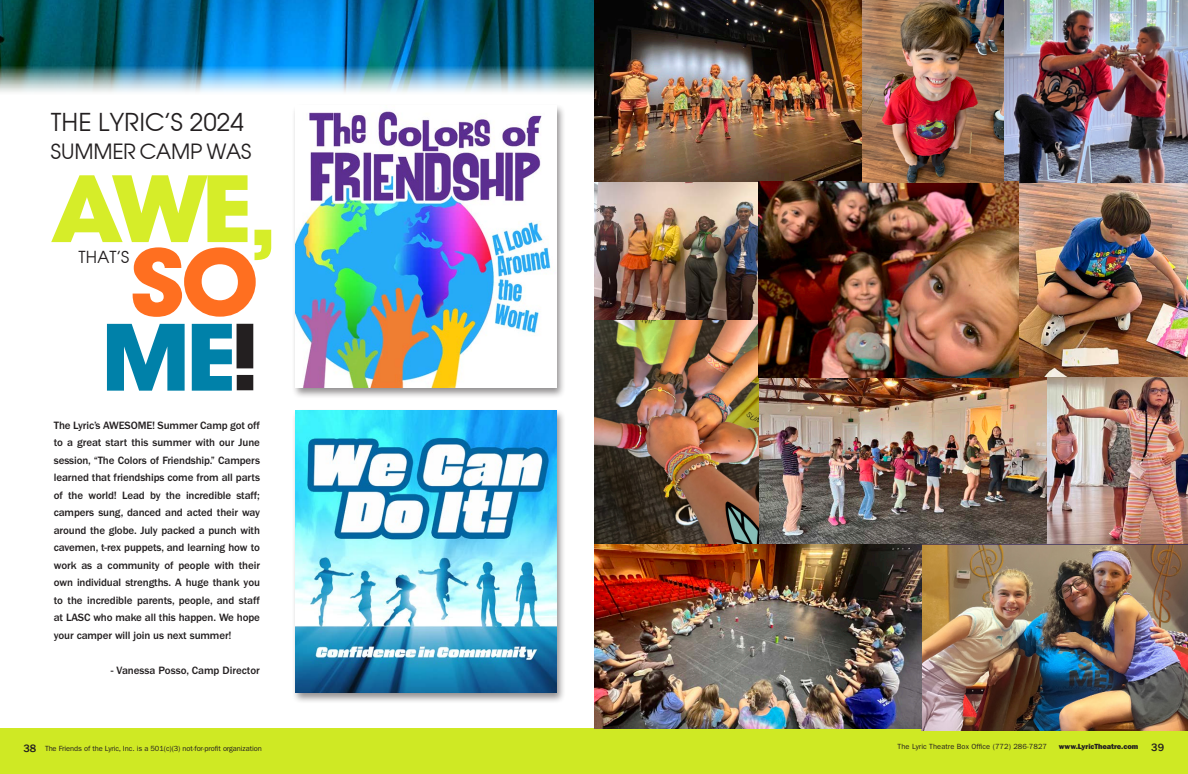
<style>
.page{position:relative;width:1188px;height:774px;background:#fff}
.page>*{position:absolute;margin:0;border:0;box-sizing:border-box;transform-origin:0 0}
.t1{font:700 94px/145.5px "Avant Guard";color:#0081a9;text-align:right;scale:1.1 1}
.t2{font:700 94px "Avant Guard";color:#d6ed29;scale:1.1 1}
.t3{font:700 94px "Avant Guard";color:#ff6f20;scale:1.1 1}
.t4{font:27px "Avant Garde ITCTT Book";color:#231f20}
.t5{font:23px "Avant Garde ITCTT Book";letter-spacing:-.01em;color:#231f20}
.t6{font:18.1px "Avant Garde ITCTT Book";color:#231f20}
.t7{font:500 11px/17.5px "ITC Franklin Gothic Std";letter-spacing:-.01em;color:#231f20;text-align:justify}
.t8{font:500 11px "Franklin Gothic";color:#231f20}
.t9{font:7.5px "ITC Franklin Gothic Std";letter-spacing:-.01em;color:#231f20}
.t10{font:7.5px "ITC Franklin Gothic Std";letter-spacing:.01em;color:#231f20}
.t11{font:7.5px "ITC Franklin Gothic Std Hvy";letter-spacing:-.01em;color:#231f20}
.s1{color:#d6ed29}
.s2{font-size:93.6px;color:#231f20}
</style>
<div class="page">
<img style="left:0;top:0;width:594px;height:92px">
<div style="left:0;top:728px;width:1188px;height:46px;background:#cfe924"></div>
<div style="left:291px;top:104px;width:275px;height:295px;background:#231f20;opacity:.5"></div>
<img style="left:295px;top:106px;width:261px;height:282px">
<img style="left:594px;top:0;width:594px;height:545px">
<img style="left:921px;top:545px;width:267px;height:185px">
<img style="left:594px;top:545px;width:327px;height:183px">
<div style="left:291px;top:408px;width:275px;height:296px;background:#231f20;opacity:.5"></div>
<img style="left:295px;top:410px;width:261px;height:282px">
<p class="t4" style="left:51px;top:107px;width:195px">THE LYRIC’S 2024</p>
<p class="t5" style="left:51px;top:138px;width:202px">SUMMER CAMP WAS</p>
<p class="t2" style="left:56px;top:165px;width:181px">AWE</p>
<p class="t6" style="left:79px;top:247px;width:52px">THAT’S</p>
<p class="t1" style="left:101px;top:145px;width:163px"><span class="s1">,<br></span>ME<span class="s2">!</span></p>
<p class="t3" style="left:130px;top:239px;width:118px">SO</p>
<p class="t7" style="left:54px;top:417px;width:208px">The Lyric’s AWESOME! Summer Camp got off to a great start this summer with our June session, “The Colors of Friendship.” Campers learned that friendships come from all parts of the world! Lead by the incredible staff; campers sung, danced and acted their way around the globe. July packed a punch with cavemen, t-rex puppets, and learning how to work as a community of people with their own individual strengths. A huge thank you to the incredible parents, people, and staff at LASC who make all this happen. We hope your camper will join us next summer!</p>
<p class="t7" style="left:111px;top:662px;width:151px">- Vanessa Posso, Camp Director</p>
<p class="t8" style="left:23px;top:742px;width:14px">38</p>
<p class="t9" style="left:45px;top:744px;width:218px">The Friends of the Lyric, Inc. is a 501(c)(3) not-for-profit organization</p>
<p class="t10" style="left:898px;top:743px;width:151px">The Lyric Theatre Box Office (772) 286-7827</p>
<p class="t11" style="left:1059px;top:742px;width:81px">www.LyricTheatre.com</p>
<p class="t8" style="left:1151px;top:741px;width:14px">39</p>
</div>
